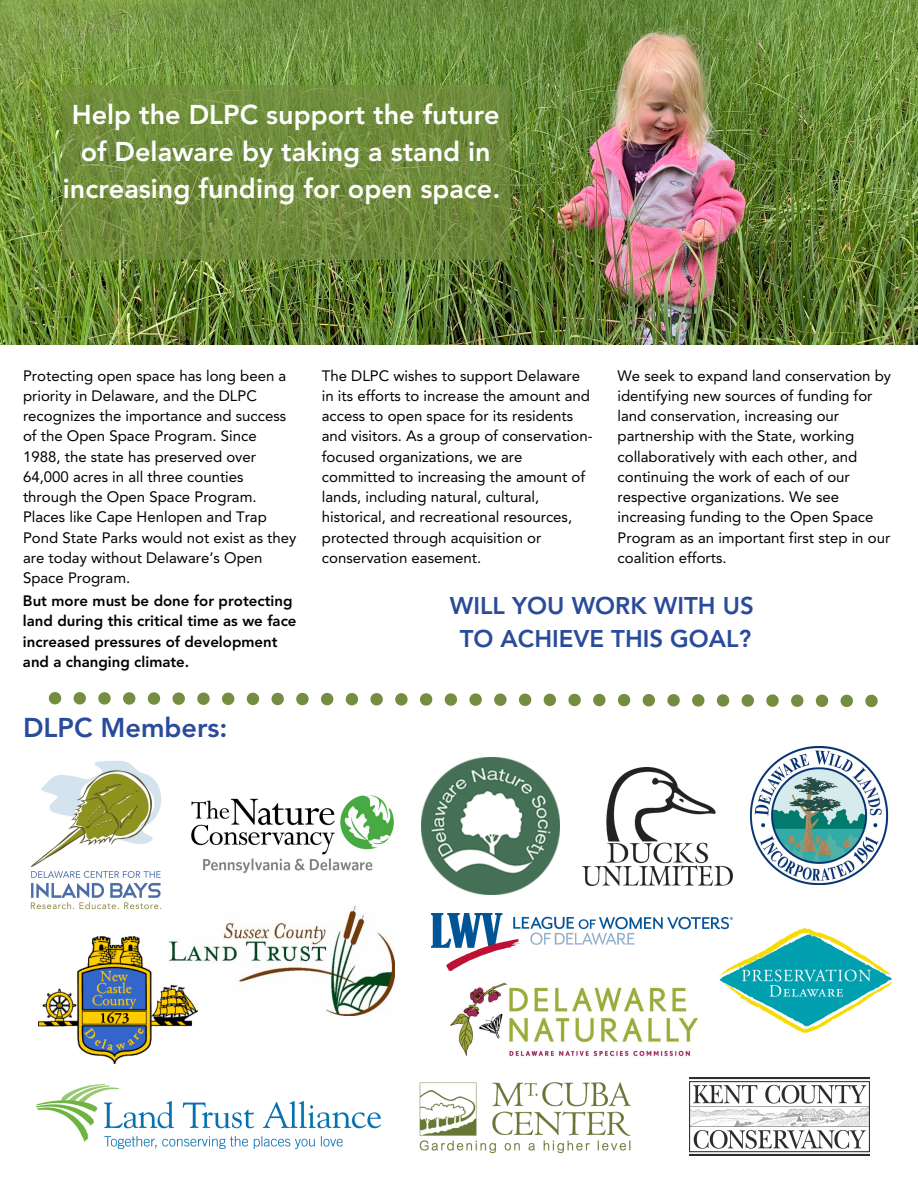
<style>
.page{position:relative;width:918px;height:1188px;background:#fff}
.page>*{position:absolute;margin:0;border:0;box-sizing:border-box;transform-origin:0 0}
.t1{font:800 27px/37.2px "Avenir LT Std";color:#fff;text-align:center}
.t2{font:800 27px "Avenir LT Std";color:#2a4b9b}
.t3{font:800 24px "Avenir LT Std";color:#2a4b9b}
.t4{font:15px/20.2px "Avenir LT Std";color:#000}
.t5{font:800 15px/20.2px "Avenir LT Std";color:#000}
</style>
<div class="page">
<img style="left:0;top:0;width:918px;height:344px">
<svg style="left:62px;top:85px;width:448px;height:175px;background:#718c3d"></svg>
<svg style="left:49px;top:692px;width:829px;height:15px"></svg>
<img style="left:30px;top:761px;width:132px;height:149px">
<img style="left:422px;top:758px;width:137px;height:137px">
<img style="left:583px;top:768px;width:149px;height:118px">
<img style="left:749px;top:746px;width:140px;height:139px">
<img style="left:690px;top:1078px;width:180px;height:77px">
<img style="left:450px;top:982px;width:248px;height:75px">
<img style="left:431px;top:913px;width:302px;height:57px">
<img style="left:191px;top:795px;width:203px;height:78px">
<img style="left:198px;top:906px;width:196px;height:109px">
<img style="left:39px;top:937px;width:159px;height:127px">
<img style="left:419px;top:1082px;width:212px;height:72px">
<img style="left:36px;top:1084px;width:345px;height:64px">
<img style="left:720px;top:928px;width:172px;height:105px">
<p class="t1" style="left:63px;top:99px;width:439px">Help the DLPC support the future of Delaware by taking a stand in increasing funding for open space.</p>
<p class="t4" style="left:23px;top:367px;width:275px">Protecting open space has long been a priority in Delaware, and the DLPC recognizes the importance and success of the Open Space Program. Since 1988, the state has preserved over 64,000 acres in all three counties through the Open Space Program.<br>Places like Cape Henlopen and Trap Pond State Parks would not exist as they are today without Delaware’s Open Space Program.</p>
<p class="t4" style="left:322px;top:367px;width:272px">The DLPC wishes to support Delaware in its efforts to increase the amount and access to open space for its residents and visitors. As a group of conservation&shy;focused organizations, we are committed to increasing the amount of lands, including natural, cultural, historical, and recreational resources, protected through acquisition or conservation easement.</p>
<p class="t4" style="left:618px;top:367px;width:275px">We seek to expand land conservation by identifying new sources of funding for land conservation, increasing our partnership with the State, working collaboratively with each other, and continuing the work of each of our respective organizations. We see increasing funding to the Open Space Program as an important first step in our coalition efforts.</p>
<p class="t3" style="left:450px;top:596px;width:305px">WILL YOU WORK WITH US</p>
<p class="t3" style="left:460px;top:629px;width:293px">TO ACHIEVE THIS GOAL?</p>
<p class="t5" style="left:23px;top:592px;width:275px">But more must be done for protecting land during this critical time as we face increased pressures of development and a changing climate.</p>
<p class="t2" style="left:23px;top:716px;width:206px">DLPC Members:</p>
</div>
